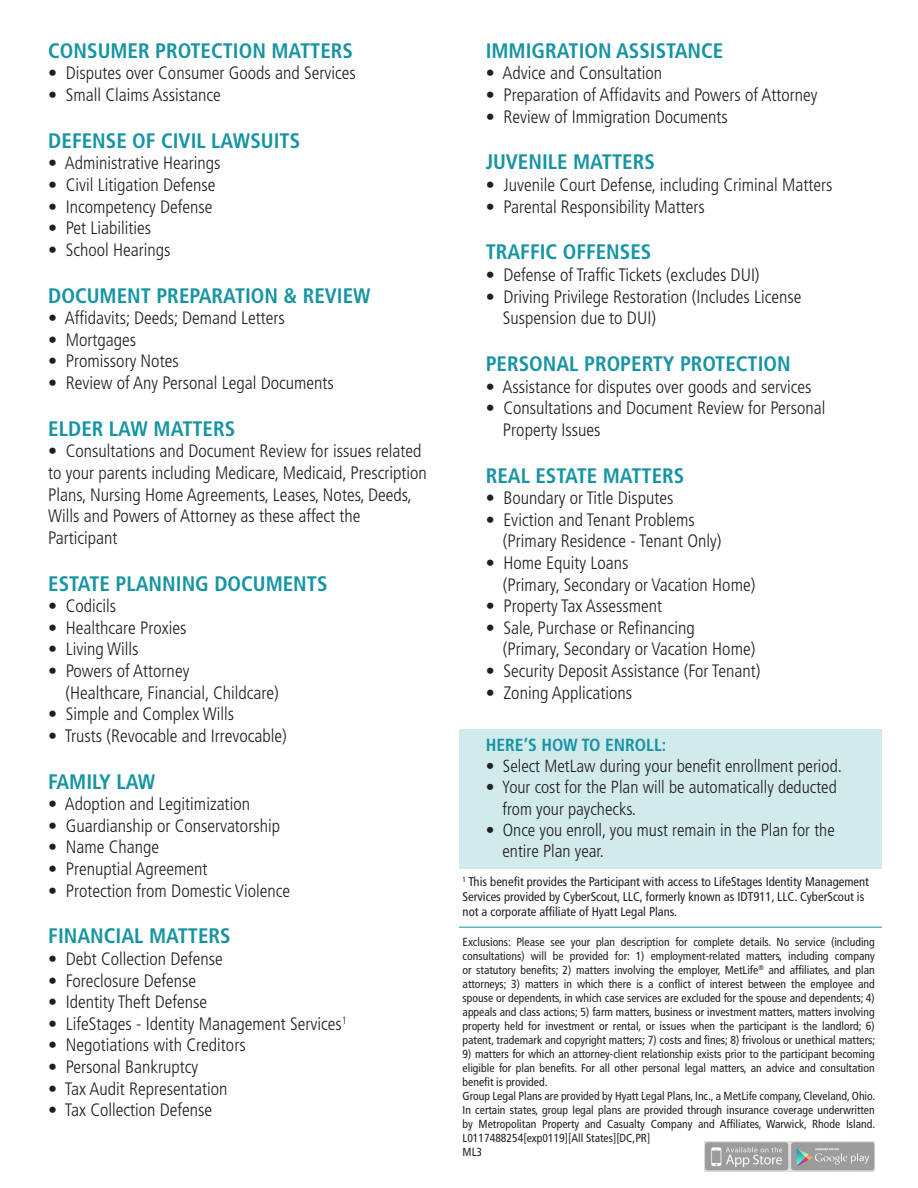
<style>
.page{position:relative;width:918px;height:1188px;background:#fff}
.page>*{position:absolute;margin:0;border:0;box-sizing:border-box;transform-origin:0 0}
.t1{font:700 condensed 21px "Frutiger LT Std";color:#1794a3}
.t2{font:300 condensed 18px/21.6px "Frutiger LT Std";color:#231f20}
.t3{font:300 condensed 17.55px/21px "Frutiger LT Std";color:#231f20}
.t4{font:700 condensed 17.55px "Frutiger LT Std";color:#1794a3}
.t5{font:condensed 12.6px/15.1px "Frutiger LT Std";color:#231f20}
.t6{font:condensed 11.7px/14px "Frutiger LT Std";color:#231f20;text-align:justify}
</style>
<div class="page">
<div style="left:459px;top:729px;width:423px;height:140px;background:#d1eaec"></div>
<hr style="left:459px;top:927px;width:423px;height:1px;background:#1794a3">
<img style="left:704px;top:1141px;width:171px;height:31px">
<p class="t1" style="left:48px;top:38px;width:306px">CONSUMER PROTECTION MATTERS</p>
<p class="t2" style="left:48px;top:63px;width:309px">• Disputes over Consumer Goods and Services</p>
<p class="t2" style="left:48px;top:84px;width:174px">• Small Claims Assistance</p>
<p class="t1" style="left:48px;top:128px;width:253px">DEFENSE OF CIVIL LAWSUITS</p>
<p class="t2" style="left:48px;top:153px;width:174px">• Administrative Hearings</p>
<p class="t2" style="left:48px;top:174px;width:169px">• Civil Litigation Defense</p>
<p class="t2" style="left:48px;top:196px;width:166px">• Incompetency Defense</p>
<p class="t2" style="left:48px;top:217px;width:104px">• Pet Liabilities</p>
<p class="t2" style="left:48px;top:239px;width:124px">• School Hearings</p>
<p class="t1" style="left:48px;top:283px;width:324px">DOCUMENT PREPARATION &amp; REVIEW</p>
<p class="t2" style="left:48px;top:307px;width:238px">• Affidavits; Deeds; Demand Letters</p>
<p class="t2" style="left:48px;top:329px;width:89px">• Mortgages</p>
<p class="t2" style="left:48px;top:351px;width:132px">• Promissory Notes</p>
<p class="t2" style="left:48px;top:372px;width:287px">• Review of Any Personal Legal Documents</p>
<p class="t1" style="left:48px;top:416px;width:188px">ELDER LAW MATTERS</p>
<p class="t2" style="left:48px;top:441px;width:380px">• Consultations and Document Review for issues related to your parents including Medicare, Medicaid, Prescription<br>Plans, Nursing Home Agreements, Leases, Notes, Deeds,</p>
<p class="t2" style="left:48px;top:505px;width:314px">Wills and Powers of Attorney as these affect the<br>Participant</p>
<p class="t1" style="left:48px;top:571px;width:281px">ESTATE PLANNING DOCUMENTS</p>
<p class="t2" style="left:48px;top:595px;width:70px">• Codicils</p>
<p class="t2" style="left:48px;top:617px;width:140px">• Healthcare Proxies</p>
<p class="t2" style="left:48px;top:639px;width:92px">• Living Wills</p>
<p class="t2" style="left:66px;top:660px;width:215px;text-indent:-17px">• Powers of Attorney<br>(Healthcare, Financial, Childcare)</p>
<p class="t2" style="left:48px;top:703px;width:188px">• Simple and Complex Wills</p>
<p class="t2" style="left:48px;top:725px;width:240px">• Trusts (Revocable and Irrevocable)</p>
<p class="t1" style="left:48px;top:769px;width:109px">FAMILY LAW</p>
<p class="t2" style="left:48px;top:793px;width:203px">• Adoption and Legitimization</p>
<p class="t2" style="left:48px;top:815px;width:233px">• Guardianship or Conservatorship</p>
<p class="t2" style="left:48px;top:837px;width:112px">• Name Change</p>
<p class="t2" style="left:48px;top:858px;width:161px">• Prenuptial Agreement</p>
<p class="t2" style="left:48px;top:880px;width:243px">• Protection from Domestic Violence</p>
<p class="t1" style="left:48px;top:924px;width:184px">FINANCIAL MATTERS</p>
<p class="t2" style="left:48px;top:948px;width:176px">• Debt Collection Defense</p>
<p class="t2" style="left:48px;top:970px;width:150px">• Foreclosure Defense</p>
<p class="t2" style="left:48px;top:991px;width:160px">• Identity Theft Defense</p>
<p class="t2" style="left:48px;top:1013px;width:300px">• LifeStages - Identity Management Services<sup>1</sup></p>
<p class="t2" style="left:48px;top:1035px;width:199px">• Negotiations with Creditors</p>
<p class="t2" style="left:48px;top:1056px;width:151px">• Personal Bankruptcy</p>
<p class="t2" style="left:48px;top:1078px;width:181px">• Tax Audit Representation</p>
<p class="t2" style="left:48px;top:1099px;width:166px">• Tax Collection Defense</p>
<p class="t1" style="left:486px;top:38px;width:239px">IMMIGRATION ASSISTANCE</p>
<p class="t2" style="left:486px;top:63px;width:178px">• Advice and Consultation</p>
<p class="t2" style="left:486px;top:84px;width:333px">• Preparation of Affidavits and Powers of Attorney</p>
<p class="t2" style="left:486px;top:106px;width:244px">• Review of Immigration Documents</p>
<p class="t1" style="left:486px;top:150px;width:171px">JUVENILE MATTERS</p>
<p class="t2" style="left:486px;top:174px;width:348px">• Juvenile Court Defense, including Criminal Matters</p>
<p class="t2" style="left:486px;top:196px;width:220px">• Parental Responsibility Matters</p>
<p class="t1" style="left:486px;top:240px;width:167px">TRAFFIC OFFENSES</p>
<p class="t2" style="left:486px;top:264px;width:275px">• Defense of Traffic Tickets (excludes DUI)</p>
<p class="t2" style="left:503px;top:286px;width:300px;text-indent:-17px">• Driving Privilege Restoration (Includes License<br>Suspension due to DUI)</p>
<p class="t1" style="left:486px;top:351px;width:307px">PERSONAL PROPERTY PROTECTION</p>
<p class="t2" style="left:486px;top:376px;width:327px">• Assistance for disputes over goods and services</p>
<p class="t2" style="left:503px;top:397px;width:324px;text-indent:-17px">• Consultations and Document Review for Personal<br>Property Issues</p>
<p class="t1" style="left:486px;top:463px;width:200px">REAL ESTATE MATTERS</p>
<p class="t2" style="left:486px;top:487px;width:189px">• Boundary or Title Disputes</p>
<p class="t2" style="left:503px;top:509px;width:220px;text-indent:-17px">• Eviction and Tenant Problems (Primary Residence - Tenant Only)</p>
<p class="t2" style="left:486px;top:552px;width:144px">• Home Equity Loans</p>
<p class="t2" style="left:503px;top:574px;width:254px">(Primary, Secondary or Vacation Home)</p>
<p class="t2" style="left:486px;top:595px;width:178px">• Property Tax Assessment</p>
<p class="t2" style="left:486px;top:617px;width:211px">• Sale, Purchase or Refinancing</p>
<p class="t2" style="left:503px;top:639px;width:254px">(Primary, Secondary or Vacation Home)</p>
<p class="t2" style="left:486px;top:660px;width:276px">• Security Deposit Assistance (For Tenant)</p>
<p class="t2" style="left:486px;top:682px;width:148px">• Zoning Applications</p>
<p class="t4" style="left:486px;top:735px;width:182px">HERE’S HOW TO ENROLL:</p>
<p class="t3" style="left:486px;top:756px;width:358px">• Select MetLaw during your benefit enrollment period.</p>
<p class="t3" style="left:503px;top:777px;width:336px;text-indent:-17px">• Your cost for the Plan will be automatically deducted from your paychecks.</p>
<p class="t3" style="left:503px;top:819px;width:334px;text-indent:-17px">• Once you enroll, you must remain in the Plan for the entire Plan year.</p>
<p class="t5" style="left:463px;top:874px;width:408px"><sup>1</sup> This benefit provides the Participant with access to LifeStages Identity Management<br>Services provided by CyberScout, LLC, formerly known as IDT911, LLC. CyberScout is not a corporate affiliate of Hyatt Legal Plans.</p>
<p class="t6" style="left:463px;top:935px;width:414px">Exclusions: Please see your plan description for complete details. No service (including consultations) will be provided for: 1) employment-related matters, including company or statutory benefits; 2) matters involving the employer, MetLife<sup>®</sup> and affiliates, and plan attorneys; 3) matters in which there is a conflict of interest between the employee and spouse or dependents, in which case services are excluded for the spouse and dependents; 4) appeals and class actions; 5) farm matters, business or investment matters, matters involving property held for investment or rental, or issues when the participant is the landlord; 6) patent, trademark and copyright matters; 7) costs and fines; 8) frivolous or unethical matters;</p>
<p class="t6" style="left:463px;top:1047px;width:414px">9) matters for which an attorney-client relationship exists prior to the participant becoming eligible for plan benefits. For all other personal legal matters, an advice and consultation benefit is provided.</p>
<p class="t6" style="left:463px;top:1089px;width:414px">Group Legal Plans are provided by Hyatt Legal Plans, Inc., a MetLife company, Cleveland, Ohio.<br>In certain states, group legal plans are provided through insurance coverage underwritten by Metropolitan Property and Casualty Company and Affiliates, Warwick, Rhode Island.<br>L0117488254[exp0119][All States][DC,PR]</p>
<p class="t6" style="left:463px;top:1145px;width:21px">ML3</p>
</div>
